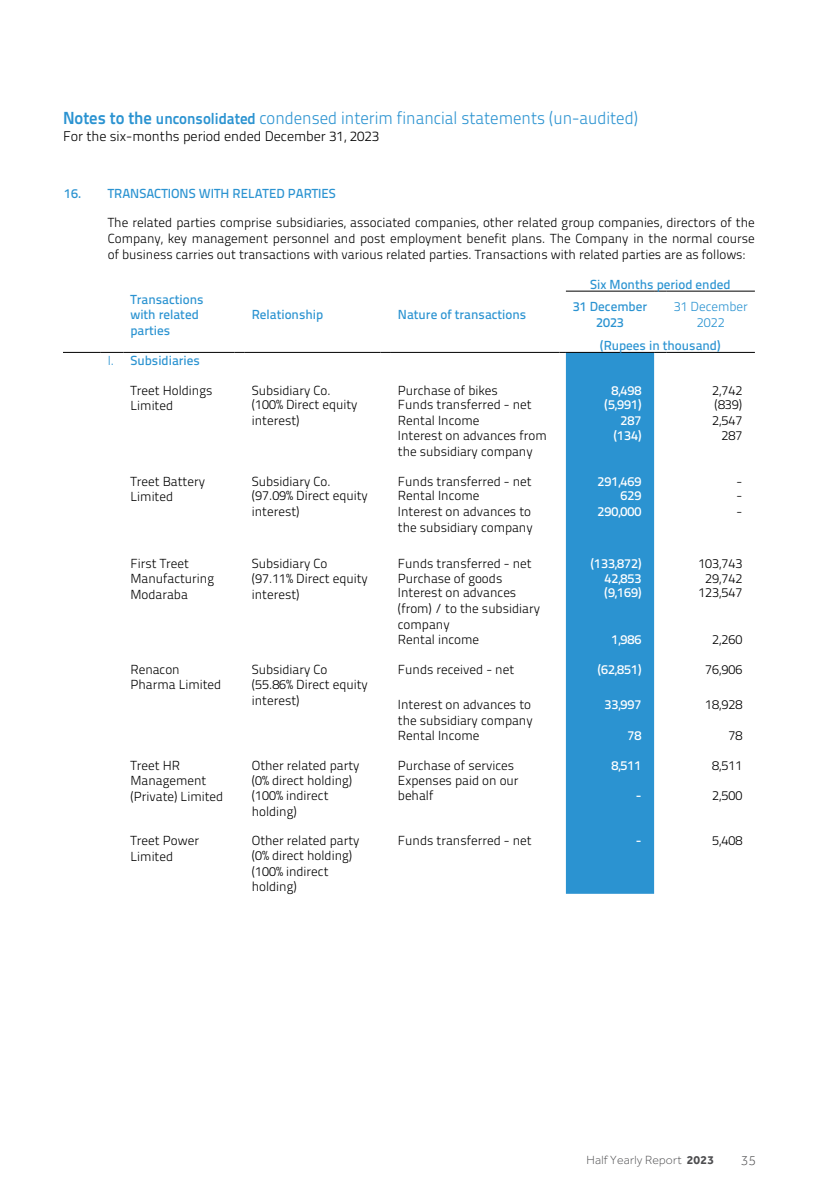
<style>
.page{position:relative;width:819px;height:1197px;background:#fff}
.page>*{position:absolute;margin:0;border:0;box-sizing:border-box;transform-origin:0 0}
.t1{font:17.5px "Titillium Text 25 L 250 wt";color:#2b93d1;scale:.95 1}
.t2{font:14px "Titillium Text 25 L 250 wt";color:#000}
.t3{font:300 14px "Effra";color:#4d4d4f}
.t4{font:13.12px/15.8px "Titillium Text 25 L 250 wt";color:#000}
.t5{font:13.12px/15.8px "Titillium Text 25 L 600 wt";color:#2b93d1}
.t6{font:13.12px "Titillium Text 25 L 600 wt";color:#fff}
.t7{font:13.12px/15.8px "Titillium Text 25 L 250 wt";color:#2b93d1;text-align:center}
.t8{font:300 12.25px "Effra";letter-spacing:.015em;color:#4d4d4f}
.s1{font-family:"Titillium Text 25 L 800 wt"}
.s2{font-family:"Titillium Text 25 L 800 wt";font-size:15.75px}
.s3{font-family:"Titillium Text 25 L 250 wt"}
.s4{font-weight:700}
</style>
<div class="page">
<div style="left:566px;top:353px;width:88px;height:541px;background:#2b93d1"></div>
<hr style="left:63px;top:352px;width:38px;height:1px;background:#000">
<svg style="left:101px;top:352px;width:22px;height:1px"></svg>
<hr style="left:123px;top:352px;width:111px;height:1px;background:#000">
<hr style="left:245px;top:352px;width:136px;height:1px;background:#000">
<hr style="left:391px;top:352px;width:168px;height:1px;background:#000">
<hr style="left:566px;top:352px;width:88px;height:1px;background:#000">
<svg style="left:654px;top:352px;width:13px;height:1px"></svg>
<hr style="left:667px;top:352px;width:88px;height:1px;background:#000">
<hr style="left:566px;top:291px;width:88px;height:1px;background:#000">
<svg style="left:654px;top:291px;width:13px;height:1px"></svg>
<hr style="left:667px;top:291px;width:88px;height:1px;background:#000">
<h1 class="t1" style="left:63px;top:105px;width:607px"><span class="s1">Notes to the</span> <span class="s2">unconsolidated</span> condensed interim financial statements (un-audited)</h1>
<p class="t2" style="left:63px;top:126px;width:318px">For the six-months period ended December 31, 2023</p>
<p class="t5" style="left:64px;top:184px;width:273px">16. TRANSACTIONS WITH RELATED PARTIES</p>
<p class="t4" style="left:108px;top:214px;width:649px;text-align:justify">The related parties comprise subsidiaries, associated companies, other related group companies, directors of the Company, key management personnel and post employment benefit plans. The Company in the normal course of business carries out transactions with various related parties. Transactions with related parties are as follows:</p>
<p class="t5" style="left:590px;top:275px;width:142px">Six Months period ended</p>
<p class="t5" style="left:130px;top:290px;width:75px">Transactions with related parties</p>
<p class="t5" style="left:252px;top:306px;width:73px">Relationship</p>
<p class="t5" style="left:398px;top:306px;width:130px">Nature of transactions</p>
<p class="t5" style="left:573px;top:298px;width:76px;text-align:center">31 December<br>2023</p>
<p class="t7" style="left:674px;top:298px;width:76px">31 December<br>2022</p>
<p class="t5" style="left:600px;top:337px;width:122px">(Rupees in thousand)</p>
<p class="t5" style="left:108px;top:352px;width:94px"><span class="s3">I.</span> Subsidiaries</p>
<p class="t4" style="left:130px;top:381px;width:84px">Treet Holdings<br>Limited</p>
<p class="t4" style="left:252px;top:381px;width:80px">Subsidiary Co.</p>
<p class="t4" style="left:398px;top:381px;width:101px">Purchase of bikes</p>
<p class="t6" style="left:611px;top:380px;width:32px">8,498</p>
<p class="t4" style="left:712px;top:381px;width:32px">2,742</p>
<p class="t4" style="left:252px;top:396px;width:107px">(100% Direct equity interest)</p>
<p class="t4" style="left:398px;top:396px;width:135px">Funds transferred - net</p>
<p class="t6" style="left:605px;top:395px;width:38px">(5,991)</p>
<p class="t4" style="left:715px;top:396px;width:29px">(839)</p>
<p class="t4" style="left:398px;top:412px;width:83px">Rental Income</p>
<p class="t6" style="left:621px;top:411px;width:22px">287</p>
<p class="t4" style="left:712px;top:412px;width:32px">2,547</p>
<p class="t4" style="left:398px;top:427px;width:150px">Interest on advances from the subsidiary company</p>
<p class="t6" style="left:614px;top:426px;width:29px">(134)</p>
<p class="t4" style="left:721px;top:427px;width:22px">287</p>
<p class="t4" style="left:130px;top:472px;width:76px">Treet Battery<br>Limited</p>
<p class="t4" style="left:252px;top:472px;width:80px">Subsidiary Co.</p>
<p class="t4" style="left:398px;top:472px;width:135px">Funds transferred - net</p>
<p class="t6" style="left:598px;top:471px;width:45px">291,469</p>
<p class="t4" style="left:737px;top:472px;width:7px">-</p>
<p class="t4" style="left:252px;top:487px;width:118px">(97.09% Direct equity interest)</p>
<p class="t4" style="left:398px;top:487px;width:83px">Rental Income</p>
<p class="t6" style="left:621px;top:486px;width:22px">629</p>
<p class="t4" style="left:737px;top:487px;width:7px">-</p>
<p class="t4" style="left:398px;top:503px;width:136px">Interest on advances to the subsidiary company</p>
<p class="t6" style="left:598px;top:502px;width:45px">290,000</p>
<p class="t4" style="left:737px;top:503px;width:7px">-</p>
<p class="t4" style="left:130px;top:554px;width:85px">First Treet<br>Manufacturing<br>Modaraba</p>
<p class="t4" style="left:252px;top:554px;width:118px">Subsidiary Co (97.11% Direct equity interest)</p>
<p class="t4" style="left:398px;top:554px;width:135px">Funds transferred - net</p>
<p class="t6" style="left:591px;top:553px;width:52px">(133,872)</p>
<p class="t4" style="left:698px;top:554px;width:45px">103,743</p>
<p class="t4" style="left:398px;top:569px;width:106px">Purchase of goods</p>
<p class="t6" style="left:604px;top:568px;width:39px">42,853</p>
<p class="t4" style="left:705px;top:569px;width:39px">29,742</p>
<p class="t4" style="left:398px;top:584px;width:144px">Interest on advances (from) / to the subsidiary company</p>
<p class="t6" style="left:605px;top:583px;width:38px">(9,169)</p>
<p class="t4" style="left:698px;top:584px;width:45px">123,547</p>
<p class="t4" style="left:398px;top:631px;width:83px">Rental income</p>
<p class="t6" style="left:611px;top:629px;width:32px">1,986</p>
<p class="t4" style="left:712px;top:631px;width:32px">2,260</p>
<p class="t4" style="left:130px;top:660px;width:92px">Renacon<br>Pharma Limited</p>
<p class="t4" style="left:252px;top:660px;width:118px">Subsidiary Co (55.86% Direct equity interest)</p>
<p class="t4" style="left:398px;top:660px;width:118px">Funds received - net</p>
<p class="t6" style="left:598px;top:659px;width:45px">(62,851)</p>
<p class="t4" style="left:705px;top:660px;width:39px">76,906</p>
<p class="t4" style="left:398px;top:696px;width:136px">Interest on advances to the subsidiary company</p>
<p class="t6" style="left:604px;top:695px;width:39px">33,997</p>
<p class="t4" style="left:705px;top:696px;width:39px">18,928</p>
<p class="t4" style="left:398px;top:727px;width:83px">Rental Income</p>
<p class="t6" style="left:628px;top:725px;width:15px">78</p>
<p class="t4" style="left:728px;top:727px;width:15px">78</p>
<p class="t4" style="left:130px;top:756px;width:94px">Treet HR<br>Management (Private) Limited</p>
<p class="t4" style="left:252px;top:756px;width:109px">Other related party</p>
<p class="t4" style="left:398px;top:756px;width:118px">Purchase of services</p>
<p class="t6" style="left:611px;top:755px;width:32px">8,511</p>
<p class="t4" style="left:712px;top:756px;width:32px">8,511</p>
<p class="t4" style="left:252px;top:771px;width:102px">(0% direct holding) (100% indirect holding)</p>
<p class="t4" style="left:398px;top:771px;width:122px">Expenses paid on our behalf</p>
<p class="t6" style="left:636px;top:786px;width:7px">-</p>
<p class="t4" style="left:712px;top:787px;width:32px">2,500</p>
<p class="t4" style="left:130px;top:832px;width:70px">Treet Power<br>Limited</p>
<p class="t4" style="left:252px;top:832px;width:109px">Other related party</p>
<p class="t4" style="left:398px;top:832px;width:135px">Funds transferred - net</p>
<p class="t6" style="left:636px;top:830px;width:7px">-</p>
<p class="t4" style="left:712px;top:832px;width:32px">5,408</p>
<p class="t4" style="left:252px;top:847px;width:102px">(0% direct holding) (100% indirect holding)</p>
<p class="t8" style="left:587px;top:1153px;width:129px">Half Yearly Report <span class="s4">2023</span></p>
<p class="t3" style="left:741px;top:1152px;width:17px">35</p>
</div>
